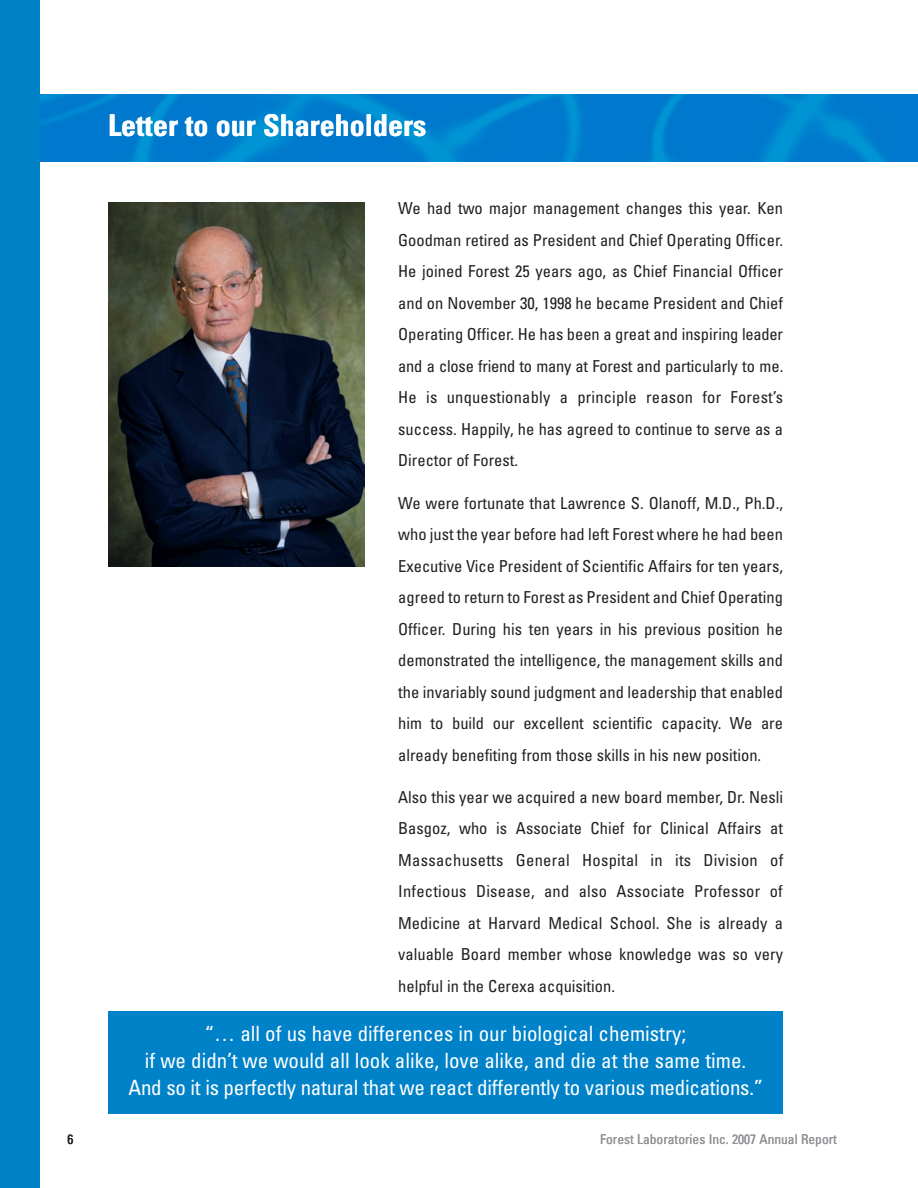
<style>
.page{position:relative;width:918px;height:1188px;background:#fff}
.page>*{position:absolute;margin:0;border:0;box-sizing:border-box;transform-origin:0 0}
.t1{font:700 condensed 30px "Univers";color:#fff}
.t2{font:condensed 21px/27px "Univers";color:#fff;text-align:center}
.t3{font:condensed 16.5px/31.5px "Univers";color:#231f20;text-align:justify}
.t4{font:condensed 13.5px "Univers";color:#939598}
.t5{font:condensed 13.5px "Univers";color:#231f20}
</style>
<div class="page">
<img style="left:40px;top:94px;width:878px;height:68px">
<div style="left:0;top:0;width:40px;height:1188px;background:#0082c8"></div>
<img style="left:108px;top:202px;width:257px;height:365px">
<div style="left:108px;top:1011px;width:675px;height:102px;background:#0082c8"></div>
<h1 class="t1" style="left:108px;top:114px;width:320px">Letter to our Shareholders</h1>
<p class="t3" style="left:398px;top:194px;width:387px">We had two major management changes this year. Ken Goodman retired as President and Chief Operating Officer.<br>He joined Forest 25 years ago, as Chief Financial Officer and on November 30, 1998 he became President and Chief Operating Officer. He has been a great and inspiring leader and a close friend to many at Forest and particularly to me.<br>He is unquestionably a principle reason for Forest’s success. Happily, he has agreed to continue to serve as a Director of Forest.</p>
<p class="t3" style="left:398px;top:488px;width:386px">We were fortunate that Lawrence S. Olanoff, M.D., Ph.D., who just the year before had left Forest where he had been Executive Vice President of Scientific Affairs for ten years, agreed to return to Forest as President and Chief Operating Officer. During his ten years in his previous position he demonstrated the intelligence, the management skills and the invariably sound judgment and leadership that enabled him to build our excellent scientific capacity. We are already benefiting from those skills in his new position.</p>
<p class="t3" style="left:398px;top:783px;width:387px">Also this year we acquired a new board member, Dr. Nesli Basgoz, who is Associate Chief for Clinical Affairs at Massachusetts General Hospital in its Division of Infectious Disease, and also Associate Professor of Medicine at Harvard Medical School. She is already a valuable Board member whose knowledge was so very helpful in the Cerexa acquisition.</p>
<p class="t2" style="left:129px;top:1021px;width:636px">“… all of us have differences in our biological chemistry;<br>if we didn’t we would all look alike, love alike, and die at the same time.<br>And so it is perfectly natural that we react differently to various medications.”</p>
<p class="t5" style="left:68px;top:1134px;width:7px">6</p>
<p class="t4" style="left:600px;top:1134px;width:238px">Forest Laboratories Inc. 2007 Annual Report</p>
</div>
